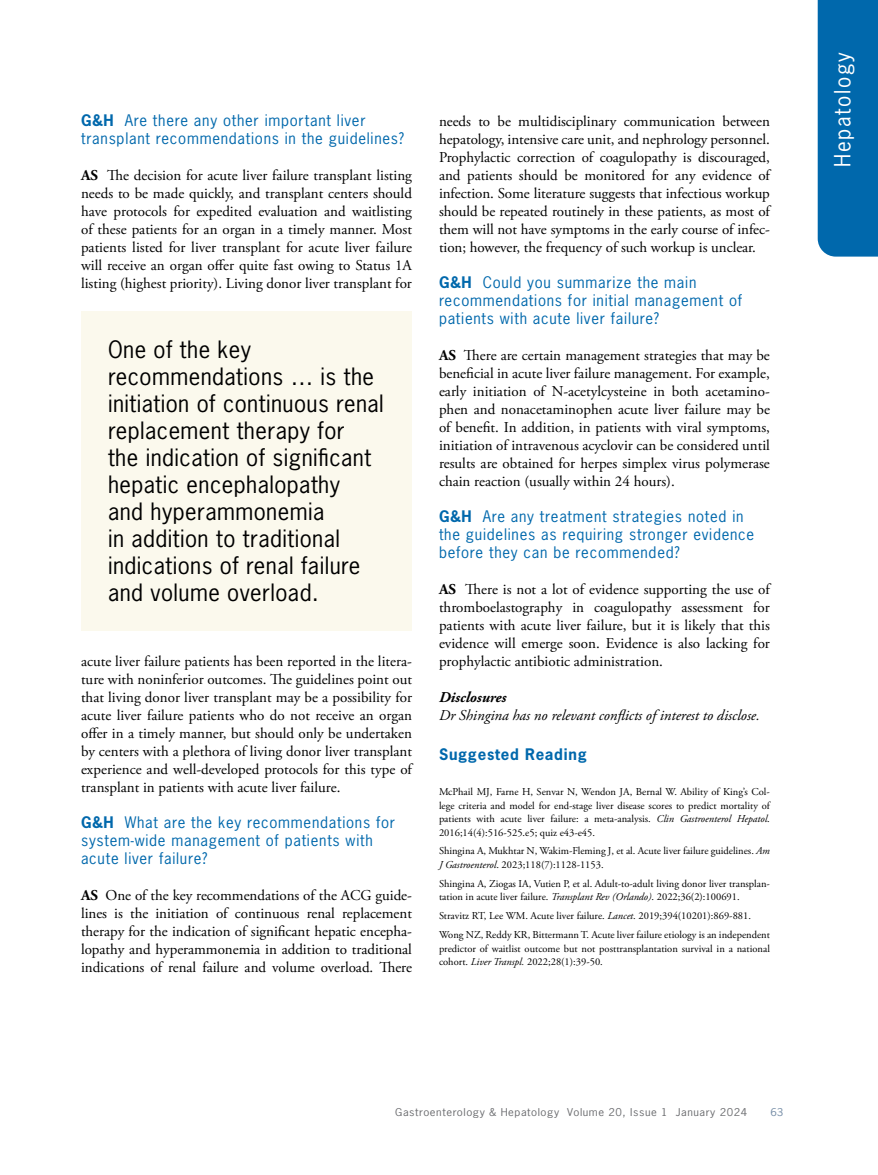
<style>
.page{position:relative;width:878px;height:1175px;background:#fff}
.page>*{position:absolute;margin:0;border:0;box-sizing:border-box;transform-origin:0 0}
.t1{font:22.5px/27px "News Gothic Std";letter-spacing:.02em;color:#000}
.t2{font:21px "News Gothic Std";letter-spacing:.08em;color:#fff}
.t3{font:15px/18px "Adobe Garamond Pro";color:#000;text-align:justify}
.t4{font:15px/18px "News Gothic Std";letter-spacing:.05em;color:#0068ac}
.t5{font:italic 15px "Adobe Garamond Pro";color:#000}
.t6{font:700 15px "News Gothic Std";letter-spacing:.05em;color:#0068ac}
.t7{font:italic 700 15px "Adobe Garamond Pro";color:#000}
.t8{font:10.5px/13.5px "Adobe Garamond Pro";color:#000}
.t9{font:10.2px "News Gothic Std";letter-spacing:.05em;color:#6d6e71;scale:1.11 1}
.t10{font:10.2px "News Gothic Std";color:#738ba5;scale:1.11 1}
.s1{font-weight:700}
.s2{font-style:italic}
</style>
<div class="page">
<div style="left:817px;top:0;width:61px;height:256px;background:#0068ac"></div>
<div style="left:81px;top:310px;width:331px;height:320px;background:#fbf9ed"></div>
<p class="t4" style="left:81px;top:111px;width:324px"><span class="s1">G&amp;H</span> Are there any other important liver transplant recommendations in the guidelines?</p>
<p class="t3" style="left:81px;top:167px;width:332px"><span class="s1">AS</span> The decision for acute liver failure transplant listing needs to be made quickly, and transplant centers should have protocols for expedited evaluation and waitlisting of these patients for an organ in a timely manner. Most patients listed for liver transplant for acute liver failure will receive an organ offer quite fast owing to Status 1A listing (highest priority). Living donor liver transplant for</p>
<p class="t1" style="left:108px;top:335px;width:277px">One of the key recommendations … is the initiation of continuous renal replacement therapy for<br>the indication of significant hepatic encephalopathy<br>and hyperammonemia<br>in addition to traditional indications of renal failure and volume overload.</p>
<p class="t3" style="left:81px;top:653px;width:332px">acute liver failure patients has been reported in the litera&shy;ture with noninferior outcomes. The guidelines point out that living donor liver transplant may be a possibility for acute liver failure patients who do not receive an organ offer in a timely manner, but should only be undertaken by centers with a plethora of living donor liver transplant experience and well-developed protocols for this type of transplant in patients with acute liver failure.</p>
<p class="t4" style="left:81px;top:813px;width:315px"><span class="s1">G&amp;H</span> What are the key recommendations for system-wide management of patients with acute liver failure?</p>
<p class="t3" style="left:81px;top:887px;width:332px"><span class="s1">AS</span> One of the key recommendations of the ACG guide&shy;lines is the initiation of continuous renal replacement therapy for the indication of significant hepatic encepha&shy;lopathy and hyperammonemia in addition to traditional indications of renal failure and volume overload. There</p>
<p class="t3" style="left:439px;top:113px;width:332px">needs to be multidisciplinary communication between hepatology, intensive care unit, and nephrology personnel.<br>Prophylactic correction of coagulopathy is discouraged, and patients should be monitored for any evidence of infection. Some literature suggests that infectious workup should be repeated routinely in these patients, as most of them will not have symptoms in the early course of infec&shy;tion; however, the frequency of such workup is unclear.</p>
<p class="t4" style="left:439px;top:273px;width:305px"><span class="s1">G&amp;H</span> Could you summarize the main recommendations for initial management of patients with acute liver failure?</p>
<p class="t3" style="left:439px;top:347px;width:332px"><span class="s1">AS</span> There are certain management strategies that may be beneficial in acute liver failure management. For example, early initiation of N-acetylcysteine in both acetamino&shy;phen and nonacetaminophen acute liver failure may be of benefit. In addition, in patients with viral symptoms, initiation of intravenous acyclovir can be considered until results are obtained for herpes simplex virus polymerase chain reaction (usually within 24 hours).</p>
<p class="t4" style="left:439px;top:507px;width:317px"><span class="s1">G&amp;H</span> Are any treatment strategies noted in the guidelines as requiring stronger evidence before they can be recommended?</p>
<p class="t3" style="left:439px;top:581px;width:332px"><span class="s1">AS</span> There is not a lot of evidence supporting the use of thromboelastography in coagulopathy assessment for patients with acute liver failure, but it is likely that this evidence will emerge soon. Evidence is also lacking for prophylactic antibiotic administration.</p>
<p class="t7" style="left:439px;top:689px;width:69px">Disclosures</p>
<p class="t5" style="left:439px;top:706px;width:322px">Dr Shingina has no relevant conflicts of interest to disclose.</p>
<p class="t6" style="left:439px;top:744px;width:149px">Suggested Reading</p>
<p class="t8" style="left:439px;top:785px;width:332px;text-align:justify">McPhail MJ, Farne H, Senvar N, Wendon JA, Bernal W. Ability of King’s Col&shy;lege criteria and model for end-stage liver disease scores to predict mortality of patients with acute liver failure: a meta-analysis. <span class="s2">Clin Gastroenterol Hepatol</span>.<br>2016;14(4):516-525.e5; quiz e43-e45.</p>
<p class="t8" style="left:439px;top:844px;width:332px">Shingina A, Mukhtar N, Wakim-Fleming J, et al. Acute liver failure guidelines. <span class="s2">Am<br>J Gastroenterol</span>. 2023;118(7):1128-1153.</p>
<p class="t8" style="left:439px;top:877px;width:332px">Shingina A, Ziogas IA, Vutien P, et al. Adult-to-adult living donor liver transplan&shy;tation in acute liver failure. <span class="s2">Transplant Rev (Orlando)</span>. 2022;36(2):100691.</p>
<p class="t8" style="left:439px;top:907px;width:332px;line-height:18.9px">Stravitz RT, Lee WM. Acute liver failure. <span class="s2">Lancet</span>. 2019;394(10201):869-881.<br>Wong NZ, Reddy KR, Bittermann T. Acute liver failure etiology is an independent</p>
<p class="t8" style="left:439px;top:942px;width:332px">predictor of waitlist outcome but not posttransplantation survival in a national cohort. <span class="s2">Liver Transpl.</span> 2022;28(1):39-50.</p>
<h2 class="t2" style="left:829px;top:167px;width:116px;rotate:-90deg">Hepatology</h2>
<p class="t9" style="left:395px;top:1105px;width:319px">Gastroenterology &amp; Hepatology Volume 20, Issue 1 January 2024</p>
<p class="t10" style="left:770px;top:1105px;width:13px">63</p>
</div>
